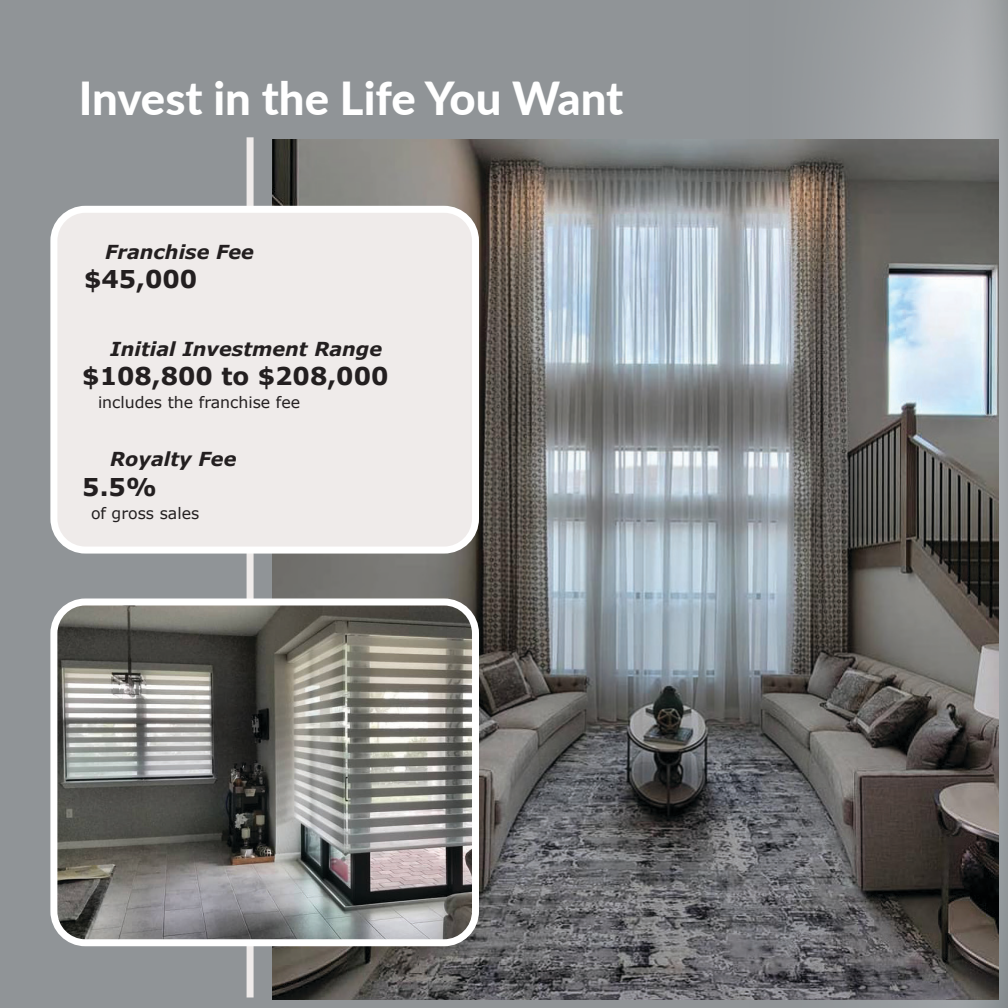
<style>
.page{position:relative;width:1008px;height:1008px;background:#fff}
.page>*{position:absolute;margin:0;border:0;box-sizing:border-box;transform-origin:0 0}
.t1{font:800 45.5px "Lato";color:#fff}
.t2{font:700 24.5px "Verdana";color:#231f20}
.t3{font:italic 700 19.25px "Verdana";color:#231f20}
.t4{font:15.75px "Verdana";color:#231f20}
</style>
<div class="page">
<div style="left:0;top:0;width:748px;height:1008px;background:#909497"></div>
<svg style="left:748px;top:0;width:260px;height:1008px;background:#9b9ea1"></svg>
<div style="left:247px;top:137px;width:7px;height:861px;background:#efebea"></div>
<img style="left:272px;top:139px;width:726px;height:860px">
<div style="left:54px;top:209px;width:422px;height:341px;background:#efebea;border-radius:32px"></div>
<div style="left:50px;top:206px;width:429px;height:348px;border:7px solid #fff;border-radius:32px"></div>
<img style="left:54px;top:602px;width:422px;height:341px">
<div style="left:50px;top:598px;width:429px;height:348px;border:7px solid #fff;border-radius:32px"></div>
<p class="t1" style="left:79px;top:65px;width:546px">Invest in the Life You Want</p>
<p class="t3" style="left:105px;top:238px;width:151px">Franchise Fee</p>
<p class="t2" style="left:84px;top:262px;width:115px">$45,000</p>
<p class="t3" style="left:110px;top:335px;width:273px">Initial Investment Range</p>
<p class="t2" style="left:82px;top:359px;width:308px">$108,800 to $208,000</p>
<p class="t4" style="left:98px;top:392px;width:204px">includes the franchise fee</p>
<p class="t3" style="left:110px;top:446px;width:128px">Royalty Fee</p>
<p class="t2" style="left:82px;top:469px;width:76px">5.5%</p>
<p class="t4" style="left:91px;top:502px;width:110px">of gross sales</p>
</div>
